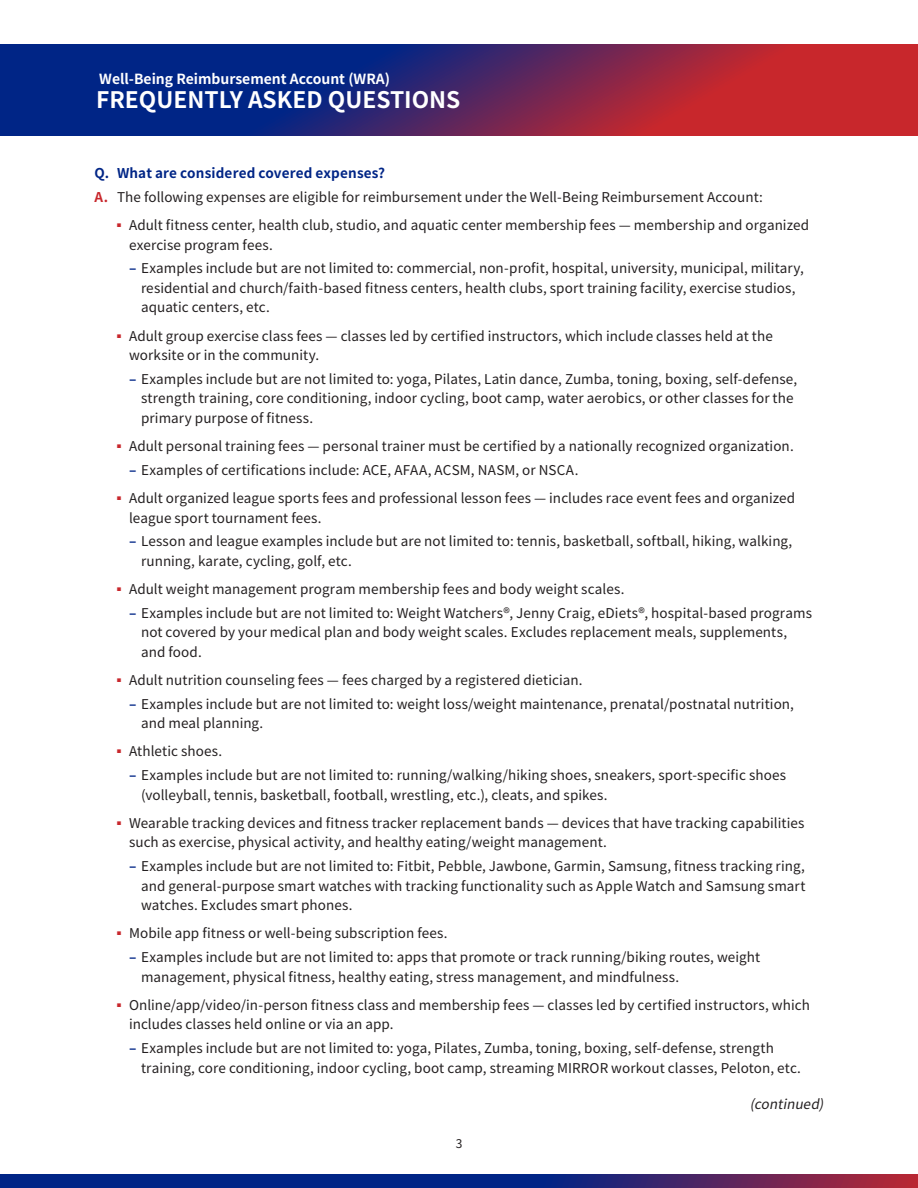
<style>
.page{position:relative;width:918px;height:1188px;background:#fff}
.page>*{position:absolute;margin:0;border:0;box-sizing:border-box;transform-origin:0 0}
.t1{font:700 22.8px "Noto Sans JP";color:#fff}
.t2{font:700 13.95px "Noto Sans JP";color:#fff}
.bullet-sub{font:13.5px/19.5px "Noto Sans JP";letter-spacing:.005em;color:#231f20}
.answers_post_question{font:13.5px "Noto Sans JP";letter-spacing:.005em;color:#231f20}
.question{font:700 13.5px "Noto Sans JP";letter-spacing:.01em;color:#002586}
.body{font:italic 13.5px "Noto Sans JP";color:#231f20}
.t3{font:12px "Noto Sans JP";color:#231f20}
.s1{font-weight:700;color:#c8272c}
.s2{font-weight:700;color:#002586}
</style>
<div class="page">
<svg style="left:0;top:44px;width:918px;height:91px;background:#56255f"></svg>
<svg style="left:0;top:1174px;width:918px;height:14px;background:#252575"></svg>
<p class="t2" style="left:99px;top:71px;width:292px">Well-Being Reimbursement Account (WRA)</p>
<h1 class="t1" style="left:96px;top:87px;width:366px">FREQUENTLY ASKED QUESTIONS</h1>
<p class="question" style="left:94px;top:166px;width:292px">Q. What are considered covered expenses?</p>
<p class="answers_post_question" style="left:94px;top:189px;width:670px"><span class="s1">A.</span> The following expenses are eligible for reimbursement under the Well-Being Reimbursement Account:</p>
<p class="bullet-sub" style="left:129px;top:216px;width:682px;text-indent:-12px"><sup>■</sup> Adult fitness center, health club, studio, and aquatic center membership fees — membership and organized exercise program fees.</p>
<p class="bullet-sub" style="left:141px;top:259px;width:664px;text-indent:-12px"><span class="s2">–</span> Examples include but are not limited to: commercial, non-profit, hospital, university, municipal, military, residential and church/faith-based fitness centers, health clubs, sport training facility, exercise studios, aquatic centers, etc.</p>
<p class="bullet-sub" style="left:129px;top:326px;width:645px;text-indent:-12px"><sup>■</sup> Adult group exercise class fees — classes led by certified instructors, which include classes held at the worksite or in the community.</p>
<p class="bullet-sub" style="left:141px;top:370px;width:658px;text-indent:-12px"><span class="s2">–</span> Examples include but are not limited to: yoga, Pilates, Latin dance, Zumba, toning, boxing, self-defense, strength training, core conditioning, indoor cycling, boot camp, water aerobics, or other classes for the primary purpose of fitness.</p>
<p class="bullet-sub" style="left:117px;top:437px;width:678px"><sup>■</sup> Adult personal training fees — personal trainer must be certified by a nationally recognized organization.</p>
<p class="bullet-sub" style="left:129px;top:460px;width:451px"><span class="s2">–</span> Examples of certifications include: ACE, AFAA, ACSM, NASM, or NSCA.</p>
<p class="bullet-sub" style="left:129px;top:489px;width:668px;text-indent:-12px"><sup>■</sup> Adult organized league sports fees and professional lesson fees — includes race event fees and organized league sport tournament fees.</p>
<p class="bullet-sub" style="left:141px;top:532px;width:653px;text-indent:-12px"><span class="s2">–</span> Lesson and league examples include but are not limited to: tennis, basketball, softball, hiking, walking, running, karate, cycling, golf, etc.</p>
<p class="bullet-sub" style="left:117px;top:580px;width:509px"><sup>■</sup> Adult weight management program membership fees and body weight scales.</p>
<p class="bullet-sub" style="left:141px;top:603px;width:673px;text-indent:-12px"><span class="s2">–</span> Examples include but are not limited to: Weight Watchers®, Jenny Craig, eDiets®, hospital-based programs not covered by your medical plan and body weight scales. Excludes replacement meals, supplements, and food.</p>
<p class="bullet-sub" style="left:117px;top:671px;width:467px"><sup>■</sup> Adult nutrition counseling fees — fees charged by a registered dietician.</p>
<p class="bullet-sub" style="left:141px;top:694px;width:655px;text-indent:-12px"><span class="s2">–</span> Examples include but are not limited to: weight loss/weight maintenance, prenatal/postnatal nutrition, and meal planning.</p>
<p class="bullet-sub" style="left:117px;top:742px;width:107px"><sup>■</sup> Athletic shoes.</p>
<p class="bullet-sub" style="left:141px;top:766px;width:647px;text-indent:-12px"><span class="s2">–</span> Examples include but are not limited to: running/walking/hiking shoes, sneakers, sport-specific shoes (volleyball, tennis, basketball, football, wrestling, etc.), cleats, and spikes.</p>
<p class="bullet-sub" style="left:129px;top:813px;width:677px;text-indent:-12px"><sup>■</sup> Wearable tracking devices and fitness tracker replacement bands — devices that have tracking capabilities such as exercise, physical activity, and healthy eating/weight management.</p>
<p class="bullet-sub" style="left:141px;top:857px;width:666px;text-align:justify;text-indent:-12px"><span class="s2">–</span> Examples include but are not limited to: Fitbit, Pebble, Jawbone, Garmin, Samsung, fitness tracking ring, and general-purpose smart watches with tracking functionality such as Apple Watch and Samsung smart watches. Excludes smart phones.</p>
<p class="bullet-sub" style="left:117px;top:924px;width:332px"><sup>■</sup> Mobile app fitness or well-being subscription fees.</p>
<p class="bullet-sub" style="left:141px;top:948px;width:621px;text-indent:-12px"><span class="s2">–</span> Examples include but are not limited to: apps that promote or track running/biking routes, weight management, physical fitness, healthy eating, stress management, and mindfulness.</p>
<p class="bullet-sub" style="left:129px;top:995px;width:682px;text-indent:-12px"><sup>■</sup> Online/app/video/in-person fitness class and membership fees — classes led by certified instructors, which includes classes held online or via an app.</p>
<p class="bullet-sub" style="left:141px;top:1039px;width:662px;text-indent:-12px"><span class="s2">–</span> Examples include but are not limited to: yoga, Pilates, Zumba, toning, boxing, self-defense, strength training, core conditioning, indoor cycling, boot camp, streaming MIRROR workout classes, Peloton, etc.</p>
<p class="body" style="left:750px;top:1096px;width:82px">(continued)</p>
<p class="t3" style="left:456px;top:1137px;width:8px">3</p>
</div>
